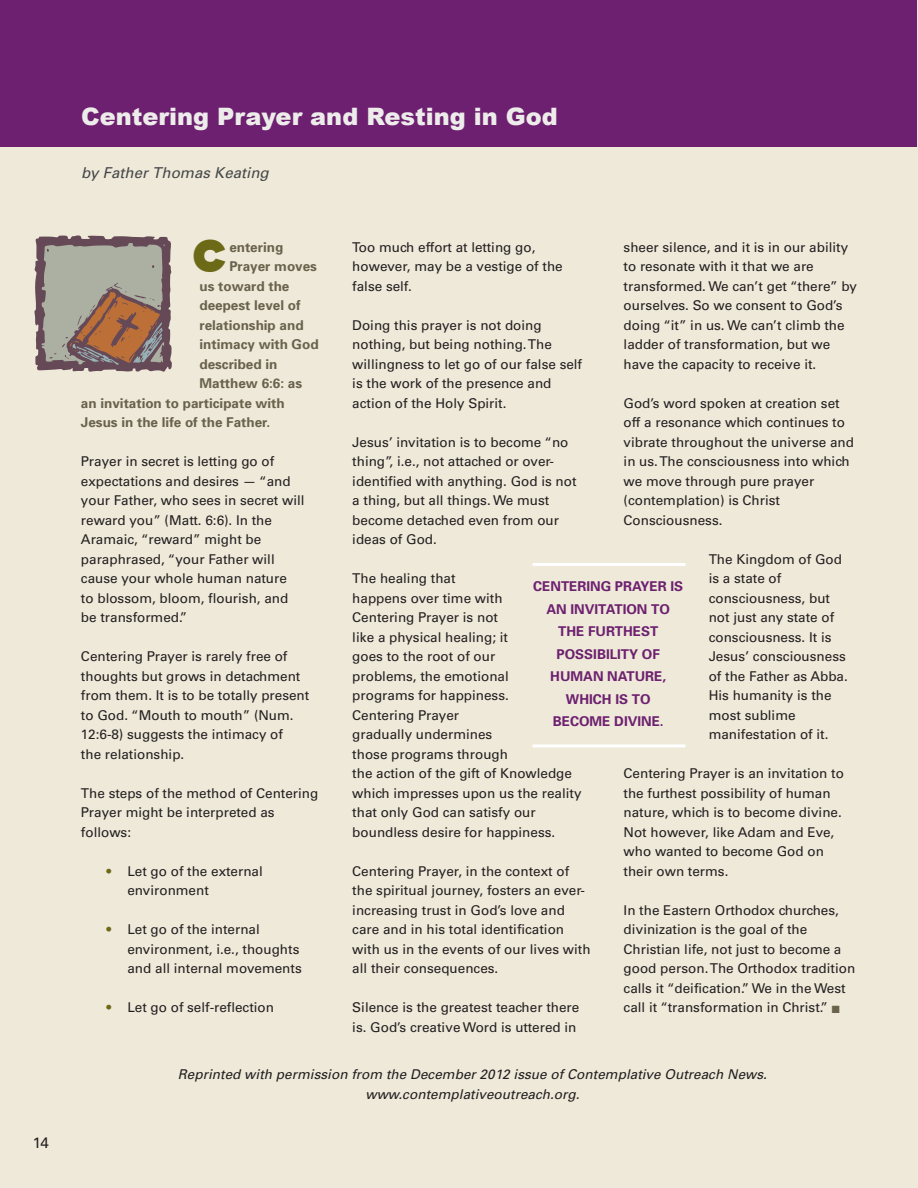
<style>
.page{position:relative;width:918px;height:1188px;background:#eee9d9}
.page>*{position:absolute;margin:0;border:0;box-sizing:border-box;transform-origin:0 0}
.t1{font:700 45px "Bureau Eagle";color:#6c6a17}
.t2{font:900 24px "Arial";color:#edeceb}
.t3{font:italic 15px "Univers";letter-spacing:.005em;color:#464748}
.t4{font:15px "Univers LT";color:#231f20}
.t5{font:13.5px/19.5px "Univers LT";color:#231f20}
.t6{font:700 13.5px "Univers";color:#6a624c}
.t7{font:italic 13.5px/19.5px "Univers";letter-spacing:.005em;color:#231f20;text-align:center}
.t8{font:700 13.5px/22.5px "Univers";color:#6d206f;text-align:center}
.s1{color:#6c6a17}
.s2{color:#6a624c}
</style>
<div class="page">
<svg style="left:34px;top:235px;width:138px;height:137px;background:#9a887c"></svg>
<hr style="left:532px;top:563px;width:154px;height:3px;background:#fff">
<hr style="left:532px;top:744px;width:154px;height:3px;background:#fff">
<div style="left:0;top:0;width:916px;height:147px;background:#6d206f"></div>
<p class="t4" style="left:33px;top:1137px;width:18px">14</p>
<h2 class="t2" style="left:81px;top:99px;width:478px">Centering Prayer and Resting in God</h2>
<p class="t3" style="left:81px;top:167px;width:189px">by Father Thomas Keating</p>
<h1 class="t1" style="left:193px;top:229px;width:35px">C</h1>
<p class="t6" style="left:229px;top:242px;width:55px">entering</p>
<p class="t6" style="left:229px;top:262px;width:89px">Prayer moves</p>
<p class="t6" style="left:200px;top:281px;width:91px">us toward the</p>
<p class="t6" style="left:200px;top:301px;width:103px">deepest level of</p>
<p class="t6" style="left:200px;top:320px;width:106px">relationship and</p>
<p class="t6" style="left:200px;top:340px;width:121px">intimacy with God</p>
<p class="t6" style="left:200px;top:359px;width:79px">described in</p>
<p class="t6" style="left:200px;top:379px;width:104px">Matthew 6:6: as</p>
<p class="t6" style="left:81px;top:398px;width:205px">an invitation to participate with</p>
<p class="t6" style="left:81px;top:418px;width:191px">Jesus in the life of the Father.</p>
<p class="t5" style="left:81px;top:453px;width:225px">Prayer in secret is letting go of expectations and desires — “and your Father, who sees in secret will reward you” (Matt. 6:6). In the<br>Aramaic, “reward” might be paraphrased, “your Father will cause your whole human nature<br>to blossom, bloom, flourish, and be transformed.”</p>
<p class="t5" style="left:81px;top:648px;width:230px">Centering Prayer is rarely free of thoughts but grows in detachment from them. It is to be totally present to God. “Mouth to mouth” (Num.<br>12:6-8) suggests the intimacy of<br>the relationship.</p>
<p class="t5" style="left:81px;top:785px;width:239px">The steps of the method of Centering<br>Prayer might be interpreted as follows:</p>
<p class="t5" style="left:128px;top:863px;width:137px;text-indent:-21px"><span class="s1">•</span> Let go of the external environment</p>
<p class="t5" style="left:128px;top:921px;width:176px;text-indent:-21px"><span class="s1">•</span> Let go of the internal environment, i.e., thoughts and all internal movements</p>
<p class="t5" style="left:106px;top:999px;width:169px"><span class="s1">•</span> Let go of self-reflection</p>
<p class="t5" style="left:624px;top:238px;width:235px">sheer silence, and it is in our ability to resonate with it that we are transformed. We can’t get “there” by ourselves. So we consent to God’s doing “it” in us. We can’t climb the ladder of transformation, but we have the capacity to receive it.</p>
<p class="t5" style="left:624px;top:394px;width:232px">God’s word spoken at creation set off a resonance which continues to vibrate throughout the universe and in us. The consciousness into which we move through pure prayer (contemplation) is Christ<br>Consciousness.</p>
<p class="t5" style="left:709px;top:550px;width:141px">The Kingdom of God is a state of consciousness, but not just any state of consciousness. It is<br>Jesus’ consciousness of the Father as Abba.<br>His humanity is the most sublime manifestation of it.</p>
<p class="t5" style="left:624px;top:765px;width:222px">Centering Prayer is an invitation to the furthest possibility of human nature, which is to become divine.<br>Not however, like Adam and Eve, who wanted to become God on their own terms.</p>
<p class="t5" style="left:624px;top:901px;width:233px">In the Eastern Orthodox churches, divinization is the goal of the Christian life, not just to become a good person. The Orthodox tradition calls it “deification.” We in the West call it “transformation in Christ.” <span class="s2">■</span></p>
<p class="t5" style="left:352px;top:239px;width:212px">Too much effort at letting go, however, may be a vestige of the false self.</p>
<p class="t5" style="left:352px;top:317px;width:231px">Doing this prayer is not doing nothing, but being nothing. The willingness to let go of our false self is the work of the presence and action of the Holy Spirit.</p>
<p class="t5" style="left:352px;top:434px;width:226px">Jesus’ invitation is to become “no thing”, i.e., not attached or over&shy;identified with anything. God is not a thing, but all things. We must become detached even from our ideas of God.</p>
<p class="t5" style="left:352px;top:570px;width:231px">The healing that<br>happens over time with<br>Centering Prayer is not<br>like a physical healing; it<br>goes to the root of our<br>problems, the emotional<br>programs for happiness.<br>Centering Prayer<br>gradually undermines<br>those programs through<br>the action of the gift of Knowledge which impresses upon us the reality that only God can satisfy our boundless desire for happiness.</p>
<p class="t5" style="left:352px;top:862px;width:240px">Centering Prayer, in the context of the spiritual journey, fosters an ever&shy;increasing trust in God’s love and care and in his total identification with us in the events of our lives with all their consequences.</p>
<p class="t5" style="left:352px;top:999px;width:229px">Silence is the greatest teacher there is. God’s creative Word is uttered in</p>
<p class="t8" style="left:533px;top:577px;width:151px">CENTERING PRAYER IS<br>AN INVITATION TO<br>THE FURTHEST<br>POSSIBILITY OF<br>HUMAN NATURE,<br>WHICH IS TO<br>BECOME DIVINE.</p>
<p class="t7" style="left:178px;top:1066px;width:591px">Reprinted with permission from the December 2012 issue of Contemplative Outreach News. www.contemplativeoutreach.org.</p>
</div>
